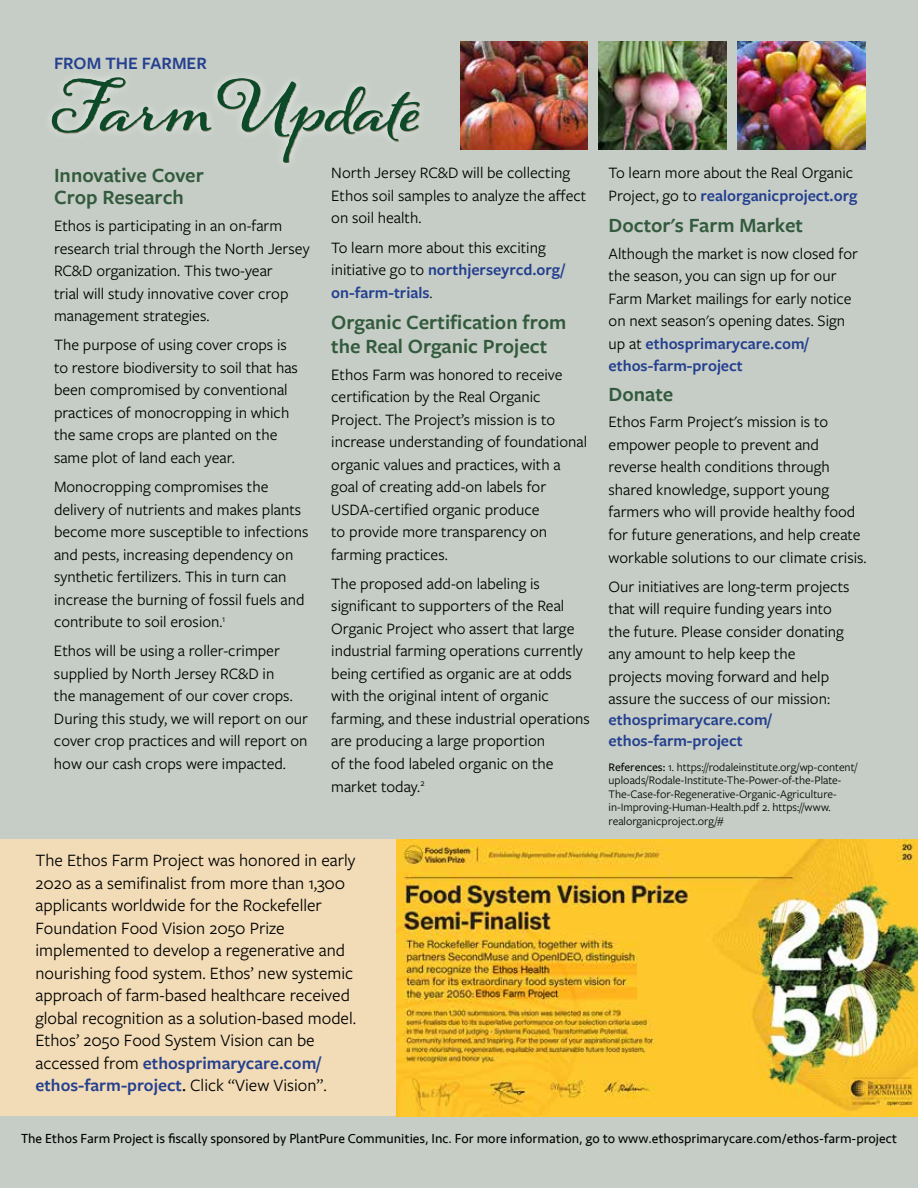
<style>
.page{position:relative;width:918px;height:1188px;background:#c5cdc6}
.page>*{position:absolute;margin:0;border:0;box-sizing:border-box;transform-origin:0 0}
.t1{font:700 63px "Alana";color:#0c4a29;scale:1.19 1}
.t2{font:600 21px/22.5px "Freight Sans Pro";color:#335a3c}
.t3{font:18px/22.5px "Freight Sans Pro";color:#000}
.t4{font:600 18px "Freight Sans Pro";color:#25408f}
.t5{font:16.5px/22.5px "Freight Sans Pro";color:#000}
.t6{font:600 16.5px/21px "Freight Sans Pro";color:#25408f}
.t7{font:13.5px "Seravek";color:#000}
.t8{font:12px/13.5px "Freight Sans Pro";color:#000}
.s1{font-weight:600;color:#25408f}
.s2{font-weight:500}
</style>
<div class="page">
<div style="left:43px;top:68px;width:385px;height:103px;background:#fff;opacity:.75"></div>
<img style="left:395px;top:840px;width:523px;height:276px">
<div style="left:0;top:840px;width:395px;height:276px;background:#f2dcb7"></div>
<img style="left:460px;top:42px;width:128px;height:108px">
<img style="left:599px;top:42px;width:127px;height:108px">
<img style="left:737px;top:42px;width:128px;height:108px">
<p class="t4" style="left:54px;top:51px;width:154px">FROM THE FARMER</p>
<h1 class="t1" style="left:54px;top:72px;width:311px">Farm Update</h1>
<p class="t2" style="left:54px;top:163px;width:151px">Innovative Cover<br>Crop Research</p>
<p class="t5" style="left:54px;top:214px;width:257px">Ethos is participating in an on-farm research trial through the North Jersey RC&amp;D organization. This two-year<br>trial will study innovative cover crop management strategies.</p>
<p class="t5" style="left:54px;top:333px;width:245px">The purpose of using cover crops is to restore biodiversity to soil that has been compromised by conventional practices of monocropping in which the same crops are planted on the same plot of land each year.</p>
<p class="t5" style="left:54px;top:475px;width:256px">Monocropping compromises the delivery of nutrients and makes plants become more susceptible to infections and pests, increasing dependency on synthetic fertilizers. This in turn can increase the burning of fossil fuels and contribute to soil erosion.<sup>1</sup></p>
<p class="t5" style="left:54px;top:639px;width:256px">Ethos will be using a roller-crimper supplied by North Jersey RC&amp;D in<br>the management of our cover crops.<br>During this study, we will report on our cover crop practices and will report on how our cash crops were impacted.</p>
<p class="t5" style="left:331px;top:161px;width:257px">North Jersey RC&amp;D will be collecting<br>Ethos soil samples to analyze the affect on soil health.</p>
<p class="t5" style="left:331px;top:235px;width:235px">To learn more about this exciting initiative go to <span class="s1">northjerseyrcd.org/ on-farm-trials</span>.</p>
<p class="t2" style="left:331px;top:309px;width:237px;line-height:24px">Organic Certification from the Real Organic Project</p>
<p class="t5" style="left:331px;top:362px;width:257px">Ethos Farm was honored to receive certification by the Real Organic Project. The Project’s mission is to increase understanding of foundational organic values and practices, with a goal of creating add-on labels for USDA-certified organic produce<br>to provide more transparency on farming practices.</p>
<p class="t5" style="left:331px;top:572px;width:260px">The proposed add-on labeling is significant to supporters of the Real Organic Project who assert that large industrial farming operations currently being certified as organic are at odds with the original intent of organic farming, and these industrial operations are producing a large proportion<br>of the food labeled organic on the market today.<sup>2</sup></p>
<p class="t5" style="left:609px;top:161px;width:250px">To learn more about the Real Organic<br>Project, go to <span class="s1">realorganicproject.org</span></p>
<p class="t2" style="left:609px;top:213px;width:196px">Doctor's Farm Market</p>
<p class="t5" style="left:609px;top:242px;width:251px">Although the market is now closed for the season, you can sign up for our<br>Farm Market mailings for early notice on next season's opening dates. Sign up at <span class="s1">ethosprimarycare.com/ ethos-farm-project</span></p>
<p class="t2" style="left:609px;top:382px;width:66px">Donate</p>
<p class="t5" style="left:609px;top:410px;width:260px">Ethos Farm Project's mission is to empower people to prevent and reverse health conditions through shared knowledge, support young farmers who will provide healthy food for future generations, and help create workable solutions to our climate crisis.</p>
<p class="t5" style="left:609px;top:574px;width:242px">Our initiatives are long-term projects that will require funding years into the future. Please consider donating any amount to help keep the projects moving forward and help assure the success of our mission:</p>
<p class="t6" style="left:609px;top:709px;width:165px">ethosprimarycare.com/ ethos-farm-project</p>
<p class="t8" style="left:609px;top:759px;width:250px"><span class="s2">References:</span> 1. https://rodaleinstitute.org/wp-content/ uploads/Rodale-Institute-The-Power-of-the-Plate-The-Case-for-Regenerative-Organic-Agriculture&shy;in-Improving-Human-Health.pdf 2. https://www. realorganicproject.org/#</p>
<p class="t3" style="left:36px;top:848px;width:322px">The Ethos Farm Project was honored in early 2020 as a semifinalist from more than 1,300 applicants worldwide for the Rockefeller Foundation Food Vision 2050 Prize implemented to develop a regenerative and nourishing food system. Ethos’ new systemic approach of farm-based healthcare received global recognition as a solution-based model.<br>Ethos’ 2050 Food System Vision can be accessed from <span class="s1">ethosprimarycare.com/ ethos-farm-project</span><span class="s2">.</span> Click “View Vision”.</p>
<p class="t7" style="left:21px;top:1129px;width:877px">The Ethos Farm Project is fiscally sponsored by PlantPure Communities, Inc. For more information, go to www.ethosprimarycare.com/ethos-farm-project</p>
</div>
